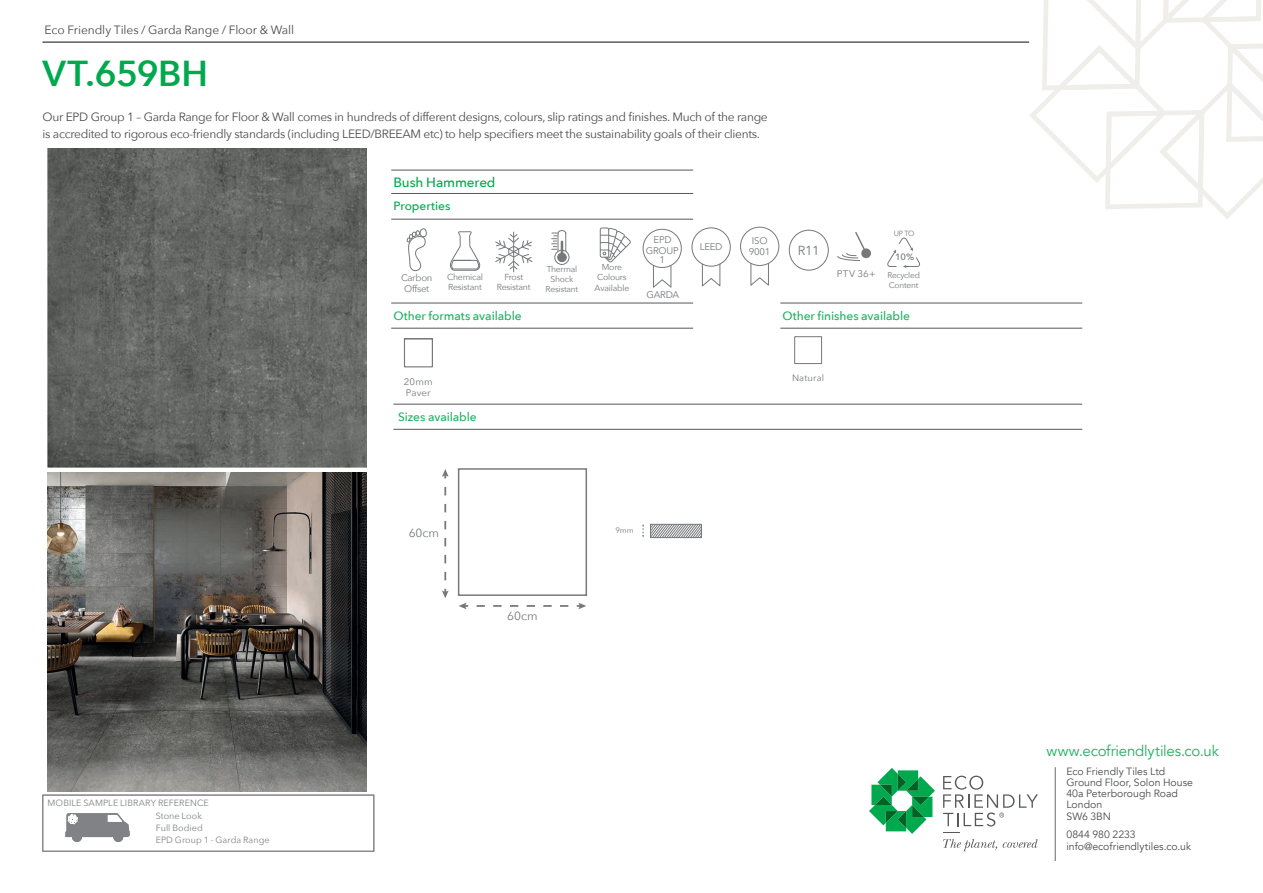
<style>
.page{position:relative;width:1263px;height:893px;background:#fff}
.page>*{position:absolute;margin:0;border:0;box-sizing:border-box;transform-origin:0 0}
.t1{font:600 36px "Avenir Next";letter-spacing:-.01em;color:#00a94e}
.t2{font:15px "Avenir";letter-spacing:-.015em;color:#1eb261}
.t3{font:500 13.5px "Avenir Next";letter-spacing:-.01em;color:#00a94e}
.t4{font:13.05px "Avenir Next";color:#76787b}
.t5{font:12px/16.5px "Avenir Next";letter-spacing:-.025em;color:#4b4c4d}
.t6{font:500 12px "Avenir Next";letter-spacing:-.005em;color:#1eb261}
.t7{font:12px "Avenir Next";letter-spacing:-.005em;color:#4b4c4d}
.t8{font:500 12px "Avenir Next";letter-spacing:-.005em;color:#00a94e}
.t9{font:11.85px "Avenir Next";color:#76787b}
.t10{font:10.5px/11.2px "Avenir";color:#4b4c4d}
.t11{font:9.6px/11.6px "Avenir Next";letter-spacing:-.025em;color:#76787b;text-align:center}
.t12{font:9.45px/10.8px "Avenir Next";letter-spacing:.01em;color:#76787b}
.t13{font:9.15px "Avenir Next";letter-spacing:.02em;color:#76787b}
.t14{font:500 9.15px "Avenir Next";color:#76787b}
.t15{font:9px/12px "Avenir Next";letter-spacing:.005em;color:#808285}
.t16{font:8.7px/10.5px "Avenir Next";letter-spacing:-.025em;color:#76787b;text-align:center}
.t17{font:8.55px/10.2px "Avenir Next";letter-spacing:-.025em;color:#76787b;text-align:center}
.t18{font:8.25px/9.9px "Avenir Next";letter-spacing:-.025em;color:#76787b}
.t19{font:7.8px "Avenir Next";color:#76787b}
.t20{font:7.5px "Avenir Next";color:#76787b}
</style>
<div class="page">
<svg style="left:869px;top:768px;width:66px;height:66px"></svg>
<svg style="left:943px;top:839px;width:95px;height:12px"></svg>
<svg style="left:943px;top:832px;width:16px;height:1px"></svg>
<svg style="left:943px;top:776px;width:95px;height:50px"></svg>
<hr style="left:1055px;top:767px;width:1px;height:94px;background:#4b4c4d">
<svg style="left:1029px;top:0;width:234px;height:219px"></svg>
<hr style="left:391px;top:219px;width:302px;height:1px;background:#57585a">
<hr style="left:391px;top:193px;width:302px;height:1px;background:#57585a">
<hr style="left:391px;top:328px;width:302px;height:1px;background:#57585a">
<hr style="left:391px;top:303px;width:302px;height:1px;background:#57585a">
<hr style="left:780px;top:328px;width:302px;height:1px;background:#57585a">
<hr style="left:780px;top:303px;width:302px;height:1px;background:#57585a">
<hr style="left:393px;top:429px;width:689px;height:1px;background:#57585a">
<hr style="left:393px;top:404px;width:689px;height:1px;background:#57585a">
<hr style="left:391px;top:170px;width:302px;height:1px;background:#57585a">
<svg style="left:450px;top:231px;width:31px;height:40px"></svg>
<hr style="left:513px;top:232px;width:1px;height:40px;background:#76787b">
<svg style="left:495px;top:234px;width:38px;height:36px"></svg>
<div style="left:554px;top:250px;width:15px;height:15px;border:1px solid #76787b;border-radius:50%"></div>
<div style="left:558px;top:253px;width:8px;height:9px;background:#76787b;border-radius:50%"></div>
<div style="left:557px;top:253px;width:9px;height:9px;border:1px solid #76787b;border-radius:50%"></div>
<svg style="left:552px;top:230px;width:14px;height:24px"></svg>
<div style="left:740px;top:227px;width:39px;height:39px;border:1px solid #76787b;border-radius:50%"></div>
<svg style="left:750px;top:262px;width:19px;height:24px"></svg>
<svg style="left:600px;top:228px;width:31px;height:35px"></svg>
<div style="left:862px;top:249px;width:8px;height:8px;background:#76787b;border-radius:50%"></div>
<div style="left:861px;top:248px;width:10px;height:10px;border:2px solid #76787b;border-radius:50%"></div>
<svg style="left:837px;top:232px;width:30px;height:29px"></svg>
<div style="left:691px;top:227px;width:40px;height:40px;border:1px solid #76787b;border-radius:50%"></div>
<svg style="left:701px;top:263px;width:20px;height:24px"></svg>
<svg style="left:406px;top:228px;width:21px;height:44px"></svg>
<div style="left:643px;top:229px;width:39px;height:39px;border:1px solid #76787b;border-radius:50%"></div>
<svg style="left:652px;top:264px;width:20px;height:24px"></svg>
<div style="left:42px;top:795px;width:332px;height:57px;border:1px solid #808285"></div>
<div style="left:72px;top:832px;width:10px;height:10px;background:#808285;border-radius:50%"></div>
<div style="left:113px;top:832px;width:10px;height:10px;background:#808285;border-radius:50%"></div>
<svg style="left:65px;top:813px;width:65px;height:24px"></svg>
<div style="left:794px;top:336px;width:28px;height:28px;border:1px solid #76787b"></div>
<div style="left:404px;top:338px;width:29px;height:29px;border:1px solid #76787b"></div>
<div style="left:405px;top:340px;width:27px;height:26px;background:#fff"></div>
<div style="left:789px;top:230px;width:40px;height:41px;border:1px solid #76787b;border-radius:50%"></div>
<div style="left:458px;top:468px;width:129px;height:128px;border:1px solid #76787b"></div>
<svg style="left:442px;top:469px;width:7px;height:9px"></svg>
<svg style="left:442px;top:487px;width:7px;height:111px"></svg>
<svg style="left:459px;top:603px;width:9px;height:6px"></svg>
<svg style="left:476px;top:603px;width:110px;height:6px"></svg>
<svg style="left:887px;top:237px;width:33px;height:31px"></svg>
<img style="left:48px;top:149px;width:318px;height:319px">
<img style="left:48px;top:472px;width:318px;height:319px">
<hr style="left:43px;top:42px;width:986px;height:1px;background:#57585a">
<svg style="left:642px;top:524px;width:2px;height:14px"></svg>
<svg style="left:652px;top:526px;width:48px;height:10px"></svg>
<div style="left:650px;top:524px;width:52px;height:14px;border:1px solid #76787b"></div>
<p class="t7" style="left:45px;top:20px;width:251px">Eco Friendly Tiles / Garda Range / Floor &amp; Wall</p>
<h1 class="t1" style="left:43px;top:43px;width:167px">VT.659BH</h1>
<p class="t5" style="left:43px;top:108px;width:727px">Our EPD Group 1 – Garda Range for Floor &amp; Wall comes in hundreds of different designs, colours, slip ratings and finishes. Much of the range is accredited to rigorous eco-friendly standards (including LEED/BREEAM etc) to help specifiers meet the sustainability goals of their clients.</p>
<p class="t3" style="left:393px;top:171px;width:104px">Bush Hammered</p>
<p class="t8" style="left:393px;top:196px;width:58px">Properties</p>
<p class="t11" style="left:401px;top:272px;width:33px">Carbon<br>Offset</p>
<p class="t16" style="left:447px;top:271px;width:38px;text-align:left">Chemical<br>Resistant</p>
<p class="t16" style="left:497px;top:271px;width:35px">Frost<br>Resistant</p>
<p class="t17" style="left:546px;top:264px;width:34px">Thermal<br>Shock<br>Resistant</p>
<p class="t11" style="left:646px;top:234px;width:34px;line-height:10.5px">EPD<br>GROUP</p>
<p class="t11" style="left:659px;top:254px;width:7px">1</p>
<p class="t11" style="left:646px;top:289px;width:34px">GARDA</p>
<p class="t11" style="left:749px;top:234px;width:23px">ISO<br>9001</p>
<p class="t11" style="left:700px;top:241px;width:24px">LEED</p>
<p class="t4" style="left:798px;top:239px;width:23px">R11</p>
<p class="t16" style="left:595px;top:261px;width:36px">More<br>Colours<br>Available</p>
<p class="t11" style="left:837px;top:268px;width:40px">PTV 36+</p>
<p class="t20" style="left:894px;top:227px;width:22px">UP TO</p>
<p class="t14" style="left:895px;top:249px;width:21px">10%</p>
<p class="t18" style="left:887px;top:270px;width:34px">Recycled<br>Content</p>
<p class="t6" style="left:393px;top:306px;width:130px">Other formats available</p>
<p class="t6" style="left:782px;top:306px;width:129px">Other finishes available</p>
<p class="t15" style="left:48px;top:797px;width:163px">MOBILE SAMPLE LIBRARY REFERENCE</p>
<p class="t15" style="left:156px;top:809px;width:115px">Stone Look<br>Full Bodied<br>EPD Group 1 - Garda Range</p>
<p class="t12" style="left:404px;top:376px;width:30px">20mm<br>Paver</p>
<p class="t6" style="left:398px;top:407px;width:80px">Sizes available</p>
<p class="t9" style="left:409px;top:523px;width:32px">60cm</p>
<p class="t9" style="left:507px;top:606px;width:32px">60cm</p>
<p class="t19" style="left:615px;top:524px;width:20px">9mm</p>
<p class="t13" style="left:792px;top:370px;width:34px">Natural</p>
<p class="t2" style="left:1046px;top:741px;width:174px">www.ecofriendlytiles.co.uk</p>
<p class="t10" style="left:1066px;top:766px;width:128px">Eco Friendly Tiles Ltd<br>Ground Floor, Solon House<br>40a Peterborough Road<br>London<br>SW6 3BN</p>
<p class="t10" style="left:1066px;top:829px;width:126px">0844 980 2233 info@ecofriendlytiles.co.uk</p>
</div>
